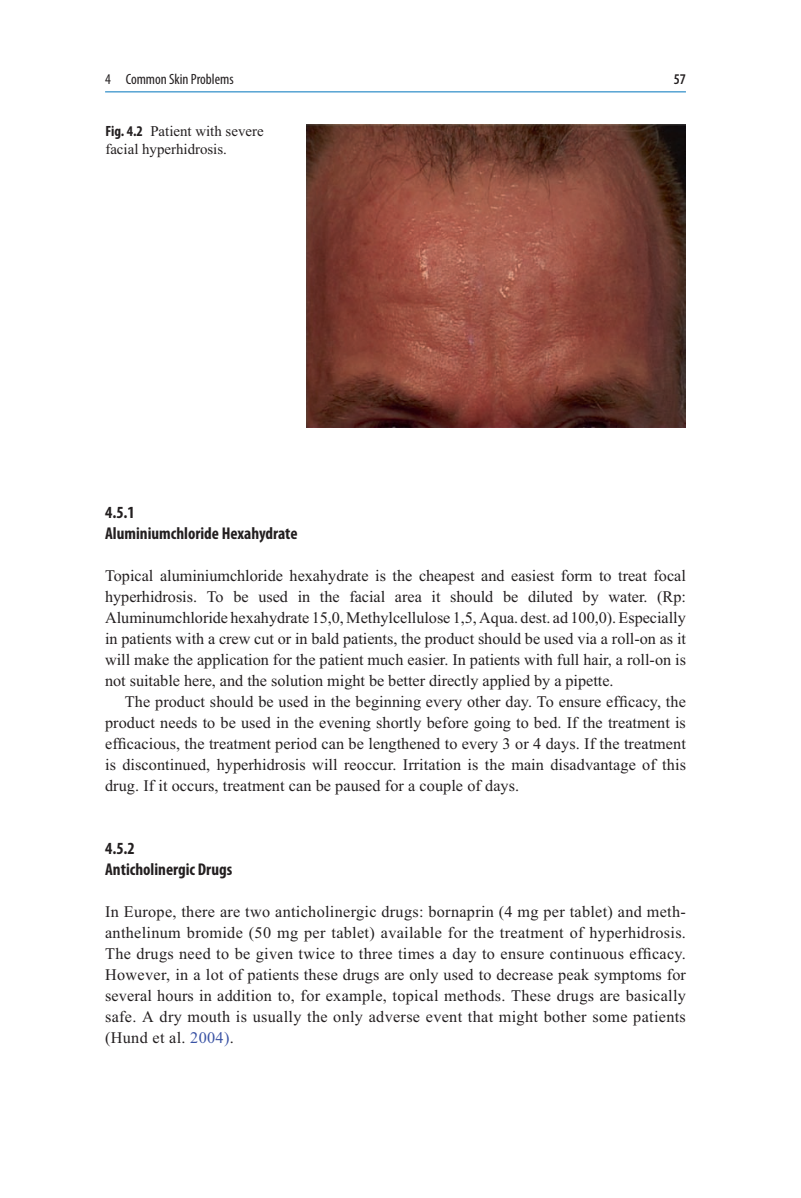
<style>
.page{position:relative;width:801px;height:1198px;background:#fff}
.page>*{position:absolute;margin:0;border:0;box-sizing:border-box;transform-origin:0 0}
.t1{font:700 condensed 17.15px/21px "Myriad Pro";color:#231f20}
.t2{font:16.1px/21px "Times New Roman";color:#231f20;text-align:justify}
.t3{font:14.88px/18.4px "Times New Roman";color:#231f20}
.t4{font:condensed 14.88px "Myriad Pro";color:#231f20}
.t5{font:600 condensed 14.88px "Myriad Pro";color:#231f20}
.s1{font-family:"Myriad Pro";font-weight:700;font-stretch:condensed}
.s2{color:#3952a4}
</style>
<div class="page">
<img style="left:307px;top:125px;width:378px;height:302px">
<hr style="left:105px;top:91px;width:580px;height:1px;background:#0074bc">
<p class="t4" style="left:105px;top:71px;width:130px">4 Common Skin Problems</p>
<p class="t5" style="left:673px;top:71px;width:14px">57</p>
<p class="t3" style="left:105px;top:121px;width:160px"><span class="s1">Fig. 4.2</span> Patient with severe facial hyperhidrosis.</p>
<p class="t1" style="left:105px;top:502px;width:194px">4.5.1<br>Aluminiumchloride Hexahydrate</p>
<p class="t2" style="left:105px;top:565px;width:582px">Topical aluminiumchloride hexahydrate is the cheapest and easiest form to treat focal</p>
<p class="t2" style="left:105px;top:586px;width:582px">hyperhidrosis. To be used in the facial area it should be diluted by water. (Rp:</p>
<p class="t2" style="left:105px;top:607px;width:582px">Aluminumchloride hexahydrate 15,0, Methylcellulose 1,5, Aqua. dest. ad 100,0). Especially</p>
<p class="t2" style="left:105px;top:628px;width:582px">in patients with a crew cut or in bald patients, the product should be used via a roll-on as it</p>
<p class="t2" style="left:105px;top:649px;width:582px">will make the application for the patient much easier. In patients with full hair, a roll-on is</p>
<p class="t2" style="left:105px;top:670px;width:510px">not suitable here, and the solution might be better directly applied by a pipette.</p>
<p class="t2" style="left:125px;top:691px;width:562px">The product should be used in the beginning every other day. To ensure efficacy, the</p>
<p class="t2" style="left:105px;top:712px;width:582px">product needs to be used in the evening shortly before going to bed. If the treatment is</p>
<p class="t2" style="left:105px;top:732px;width:582px">efficacious, the treatment period can be lengthened to every 3 or 4 days. If the treatment</p>
<p class="t2" style="left:105px;top:753px;width:582px">is discontinued, hyperhidrosis will reoccur. Irritation is the main disadvantage of this</p>
<p class="t2" style="left:105px;top:774px;width:415px">drug. If it occurs, treatment can be paused for a couple of days.</p>
<p class="t1" style="left:105px;top:838px;width:129px">4.5.2<br>Anticholinergic Drugs</p>
<p class="t2" style="left:105px;top:901px;width:582px">In Europe, there are two anticholinergic drugs: bornaprin (4 mg per tablet) and meth&shy;anthelinum bromide (50 mg per tablet) available for the treatment of hyperhidrosis.<br>The drugs need to be given twice to three times a day to ensure continuous efficacy.<br>However, in a lot of patients these drugs are only used to decrease peak symptoms for several hours in addition to, for example, topical methods. These drugs are basically safe. A dry mouth is usually the only adverse event that might bother some patients (Hund et al. <span class="s2">2004)</span>.</p>
</div>
